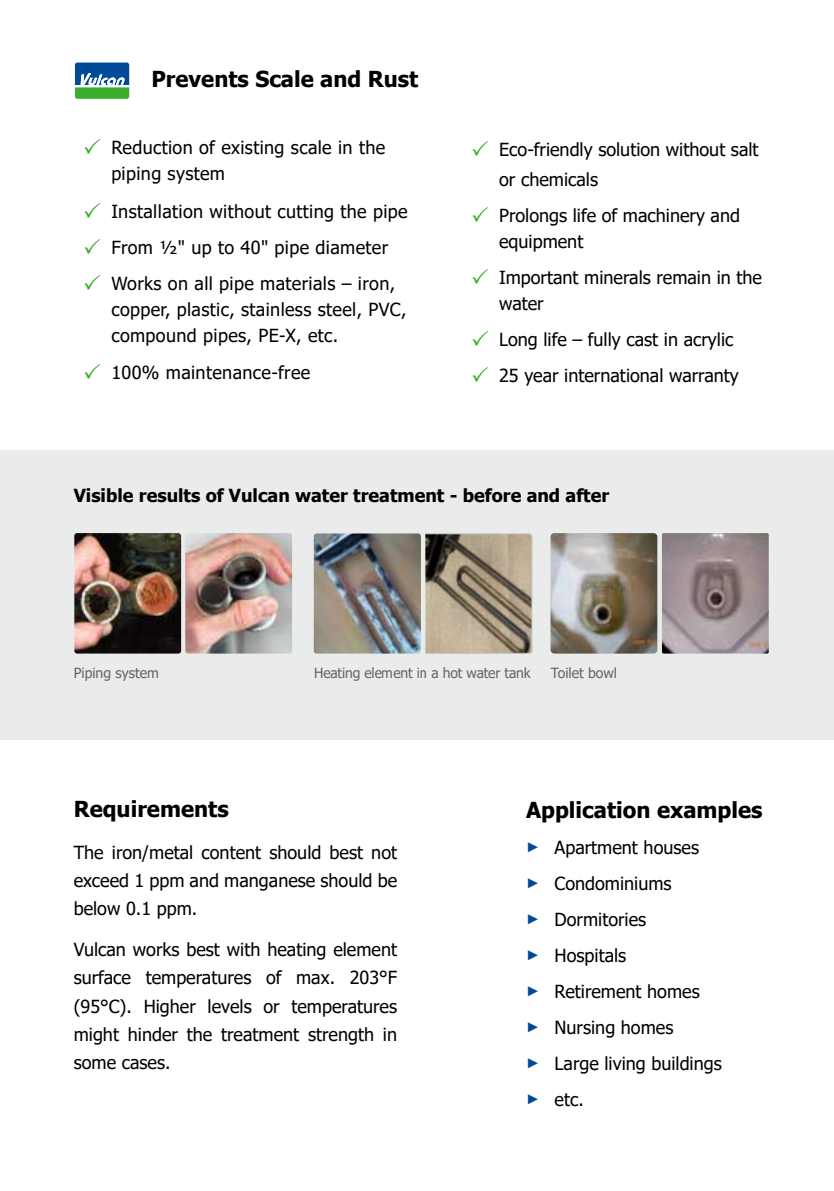
<style>
.page{position:relative;width:834px;height:1191px;background:#fff}
.page>*{position:absolute;margin:0;border:0;box-sizing:border-box;transform-origin:0 0}
.t1{font:700 22px "Tahoma";color:#000}
.t2{font:18px/36px "Tahoma";color:#000}
.t3{font:18px/26px "Tahoma";letter-spacing:.02em;color:#000}
.t4{font:700 18px "Tahoma";color:#000}
.t5{font:14px "Tahoma";letter-spacing:-.01em;color:#646567}
.s1{font-family:"Arial";font-size:14px;color:#004a98}
</style>
<div class="page">
<div style="left:0;top:451px;width:833px;height:289px;background:#eaebeb"></div>
<img style="left:185px;top:533px;width:107px;height:120px">
<img style="left:74px;top:533px;width:107px;height:120px">
<img style="left:550px;top:533px;width:107px;height:120px">
<img style="left:661px;top:533px;width:107px;height:120px">
<img style="left:314px;top:533px;width:107px;height:120px">
<svg style="left:425px;top:533px;width:107px;height:121px;background:#998c77"></svg>
<svg style="left:75px;top:63px;width:54px;height:36px;background:#458d8a"></svg>
<p class="t1" style="left:151px;top:64px;width:268px">Prevents Scale and Rust</p>
<p class="t3" style="left:111px;top:136px;width:275px">Reduction of existing scale in the piping system</p>
<p class="t3" style="left:111px;top:195px;width:298px;line-height:36px">Installation without cutting the pipe<br>From ½" up to 40" pipe diameter<br>Works on all pipe materials – iron,</p>
<p class="t3" style="left:111px;top:298px;width:296px">copper, plastic, stainless steel, PVC, compound pipes, PE-X, etc.</p>
<p class="t3" style="left:111px;top:360px;width:200px">100% maintenance-free</p>
<p class="t2" style="left:499px;top:135px;width:261px;line-height:30px">Eco-friendly solution without salt or chemicals</p>
<p class="t2" style="left:499px;top:203px;width:242px;line-height:26px">Prolongs life of machinery and equipment</p>
<p class="t2" style="left:499px;top:265px;width:264px;line-height:26px">Important minerals remain in the water</p>
<p class="t2" style="left:499px;top:322px;width:241px">Long life – fully cast in acrylic<br>25 year international warranty</p>
<p class="t4" style="left:74px;top:483px;width:537px">Visible results of Vulcan water treatment - before and after</p>
<p class="t5" style="left:74px;top:664px;width:87px">Piping system</p>
<p class="t5" style="left:314px;top:664px;width:218px">Heating element in a hot water tank</p>
<p class="t5" style="left:551px;top:664px;width:68px">Toilet bowl</p>
<p class="t1" style="left:74px;top:793px;width:156px">Requirements</p>
<p class="t2" style="left:74px;top:839px;width:325px;line-height:28px;text-align:justify">The iron/metal content should best not exceed 1 ppm and manganese should be below 0.1 ppm.</p>
<p class="t2" style="left:74px;top:937px;width:325px;line-height:28px;text-align:justify">Vulcan works best with heating element surface temperatures of max. 203°F (95°C). Higher levels or temperatures might hinder the treatment strength in some cases.</p>
<p class="t1" style="left:526px;top:794px;width:238px">Application examples</p>
<p class="t2" style="left:526px;top:830px;width:197px"><span class="s1">►</span> Apartment houses<br><span class="s1">►</span> Condominiums<br><span class="s1">►</span> Dormitories<br><span class="s1">►</span> Hospitals<br><span class="s1">►</span> Retirement homes<br><span class="s1">►</span> Nursing homes<br><span class="s1">►</span> Large living buildings <span class="s1">►</span> etc.</p>
</div>
